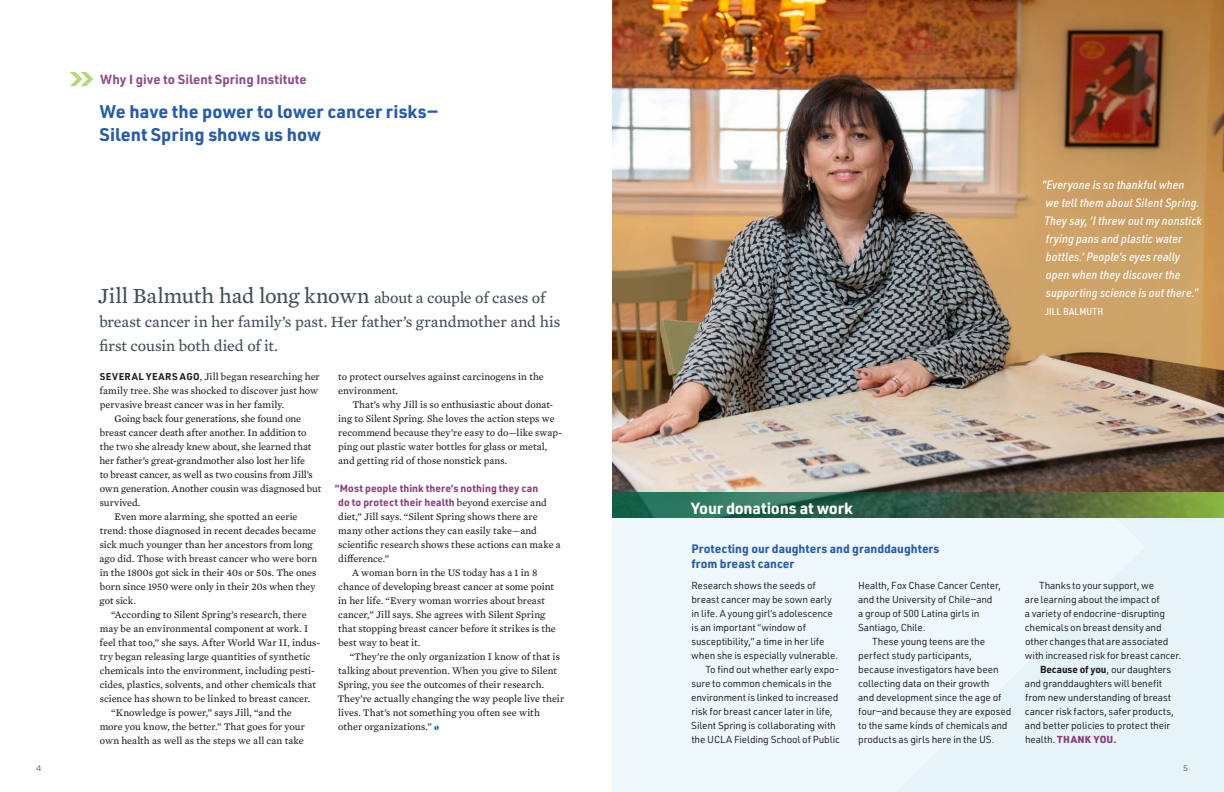
<style>
.page{position:relative;width:1224px;height:792px;background:#fff}
.page>*{position:absolute;margin:0;border:0;box-sizing:border-box;transform-origin:0 0}
.Body_text{font:22px "Mercury Text G3";letter-spacing:-.005em;color:#425057}
.t1{font:700 18px/23px "URWDIN";color:#275caa}
.Body_text-2{font:16px/24px "Mercury Text G3";letter-spacing:-.005em;color:#425057}
.Body_text-3{font:700 16px "URWDIN";letter-spacing:-.015em;color:#fff}
.t2{font:700 13px "URWDIN";color:#914d8a}
.Body_text-4{font:italic 500 12px/18px "URWDIN Semi Cond";letter-spacing:.01em;color:#fff}
.Body_text-5{font:700 12px/15px "URWDIN";color:#275caa}
.Body_text-6{font:10.2px/14px "Mercury Text G3";color:#231f20}
.Body_First{font:10.2px/14px "Mercury Text G3";color:#231f20}
.Side_bar{font:10px/14px "URWDIN";letter-spacing:-.015em;color:#231f20}
.Body_text-7{font:10px/14px "URWDIN";letter-spacing:-.015em;color:#231f20}
.Side_Bar_First{font:10px/14px "URWDIN";letter-spacing:-.015em;color:#231f20}
.Body_text-8{font:500 10px "URWDIN Semi Cond";letter-spacing:.01em;color:#fff}
.t3{font:8px "Gotham";color:#465c6b}
.s1{font-size:16px}
.s2{font-family:"URWDIN";font-weight:700;font-size:9.8px}
.s3{font-family:"URWDIN";font-weight:700;color:#8d3d7e}
.s4{font-weight:700}
.s5{font-weight:900;color:#8d3d7e}
</style>
<div class="page">
<div style="left:612px;top:517px;width:612px;height:275px;background:#eff8fd"></div>
<img style="left:612px;top:0;width:612px;height:492px">
<svg style="left:612px;top:492px;width:378px;height:25px;background:#2b6450"></svg>
<svg style="left:990px;top:492px;width:234px;height:25px;background:#617a3d"></svg>
<svg style="left:434px;top:726px;width:5px;height:4px"></svg>
<svg style="left:70px;top:72px;width:23px;height:14px"></svg>
<p class="t2" style="left:100px;top:70px;width:208px">Why I give to Silent Spring Institute</p>
<p class="t1" style="left:100px;top:100px;width:339px">We have the power to lower cancer risks—<br>Silent Spring shows us how</p>
<p class="Body_text" style="left:98px;top:280px;width:449px">Jill Balmuth had long known <span class="s1">about a couple of cases of</span></p>
<p class="Body_text-2" style="left:99px;top:309px;width:463px">breast cancer in her family’s past. Her father’s grandmother and his first cousin both died of it.</p>
<p class="Body_text-6" style="left:100px;top:369px;width:222px"><span class="s2">SEVERAL YEARS AGO</span>, Jill began researching her family tree. She was shocked to discover just how pervasive breast cancer was in her family.</p>
<p class="Body_text-6" style="left:100px;top:411px;width:223px;text-indent:15px">Going back four generations, she found one breast cancer death after another. In addition to the two she already knew about, she learned that her father’s great-grandmother also lost her life<br>to breast cancer, as well as two cousins from Jill’s own generation. Another cousin was diagnosed but survived.</p>
<p class="Body_text-6" style="left:100px;top:509px;width:219px;text-indent:15px">Even more alarming, she spotted an eerie trend: those diagnosed in recent decades became sick much younger than her ancestors from long ago did. Those with breast cancer who were born in the 1800s got sick in their 40s or 50s. The ones born since 1950 were only in their 20s when they got sick.</p>
<p class="Body_text-6" style="left:100px;top:607px;width:222px;text-indent:12px">“According to Silent Spring’s research, there may be an environmental component at work. I feel that too,” she says. After World War II, indus&shy;try began releasing large quantities of synthetic chemicals into the environment, including pesti&shy;cides, plastics, solvents, and other chemicals that science has shown to be linked to breast cancer.</p>
<p class="Body_text-6" style="left:100px;top:705px;width:207px;text-align:center">“Knowledge is power,” says Jill, “and the more you know, the better.” That goes for your own health as well as the steps we all can take</p>
<p class="Body_text-6" style="left:338px;top:369px;width:207px">to protect ourselves against carcinogens in the environment.</p>
<p class="Body_text-6" style="left:338px;top:397px;width:226px;text-indent:14px">That’s why Jill is so enthusiastic about donat&shy;ing to Silent Spring. She loves the action steps we recommend because they’re easy to do—like swap&shy;ping out plastic water bottles for glass or metal, and getting rid of those nonstick pans.</p>
<p class="Body_First" style="left:338px;top:481px;width:224px;text-indent:-3px"><span class="s3">“Most people think there’s nothing they can<br>do to protect their health</span> beyond exercise and diet,” Jill says. “Silent Spring shows there are many other actions they can easily take—and scientific research shows these actions can make a difference.”</p>
<p class="Body_text-6" style="left:338px;top:565px;width:219px;text-indent:14px">A woman born in the US today has a 1 in 8 chance of developing breast cancer at some point in her life. “Every woman worries about breast cancer,” Jill says. She agrees with Silent Spring that stopping breast cancer before it strikes is the best way to beat it.</p>
<p class="Body_text-6" style="left:338px;top:649px;width:228px;text-indent:12px">“They’re the only organization I know of that is talking about prevention. When you give to Silent Spring, you see the outcomes of their research.<br>They’re actually changing the way people live their lives. That’s not something you often see with other organizations.”</p>
<p class="Body_text-4" style="left:1042px;top:176px;width:162px">“Everyone is so thankful when<br>we tell them about Silent Spring.<br>They say, ‘I threw out my nonstick frying pans and plastic water bottles.’ People’s eyes really open when they discover the supporting science is out there.”</p>
<p class="Body_text-8" style="left:1045px;top:305px;width:60px">JILL BALMUTH</p>
<p class="Body_text-3" style="left:691px;top:497px;width:163px">Your donations at work</p>
<p class="Body_text-5" style="left:691px;top:541px;width:250px">Protecting our daughters and granddaughters from breast cancer</p>
<p class="Side_Bar_First" style="left:691px;top:578px;width:148px">Research shows the seeds of breast cancer may be sown early in life. A young girl’s adolescence is an important “window of susceptibility,” a time in her life when she is especially vulnerable.</p>
<p class="Side_bar" style="left:691px;top:662px;width:150px;text-indent:14px">To find out whether early expo&shy;sure to common chemicals in the environment is linked to increased risk for breast cancer later in life, Silent Spring is collaborating with the UCLA Fielding School of Public</p>
<p class="Side_bar" style="left:858px;top:578px;width:144px">Health, Fox Chase Cancer Center, and the University of Chile—and<br>a group of 500 Latina girls in<br>Santiago, Chile.</p>
<p class="Side_bar" style="left:858px;top:634px;width:155px;text-indent:14px">These young teens are the perfect study participants,<br>because investigators have been collecting data on their growth<br>and development since the age of four—and because they are exposed to the same kinds of chemicals and products as girls here in the US.</p>
<p class="Body_text-7" style="left:1025px;top:578px;width:158px;text-indent:14px">Thanks to your support, we<br>are learning about the impact of<br>a variety of endocrine-disrupting chemicals on breast density and other changes that are associated with increased risk for breast cancer.</p>
<p class="Side_bar" style="left:1025px;top:662px;width:150px;text-indent:15px"><span class="s4">Because of you</span>, our daughters and granddaughters will benefit from new understanding of breast cancer risk factors, safer products, and better policies to protect their health. <span class="s5">THANK YOU.</span></p>
<p class="t3" style="left:36px;top:763px;width:7px">4</p>
<p class="t3" style="left:1183px;top:763px;width:6px">5</p>
</div>
